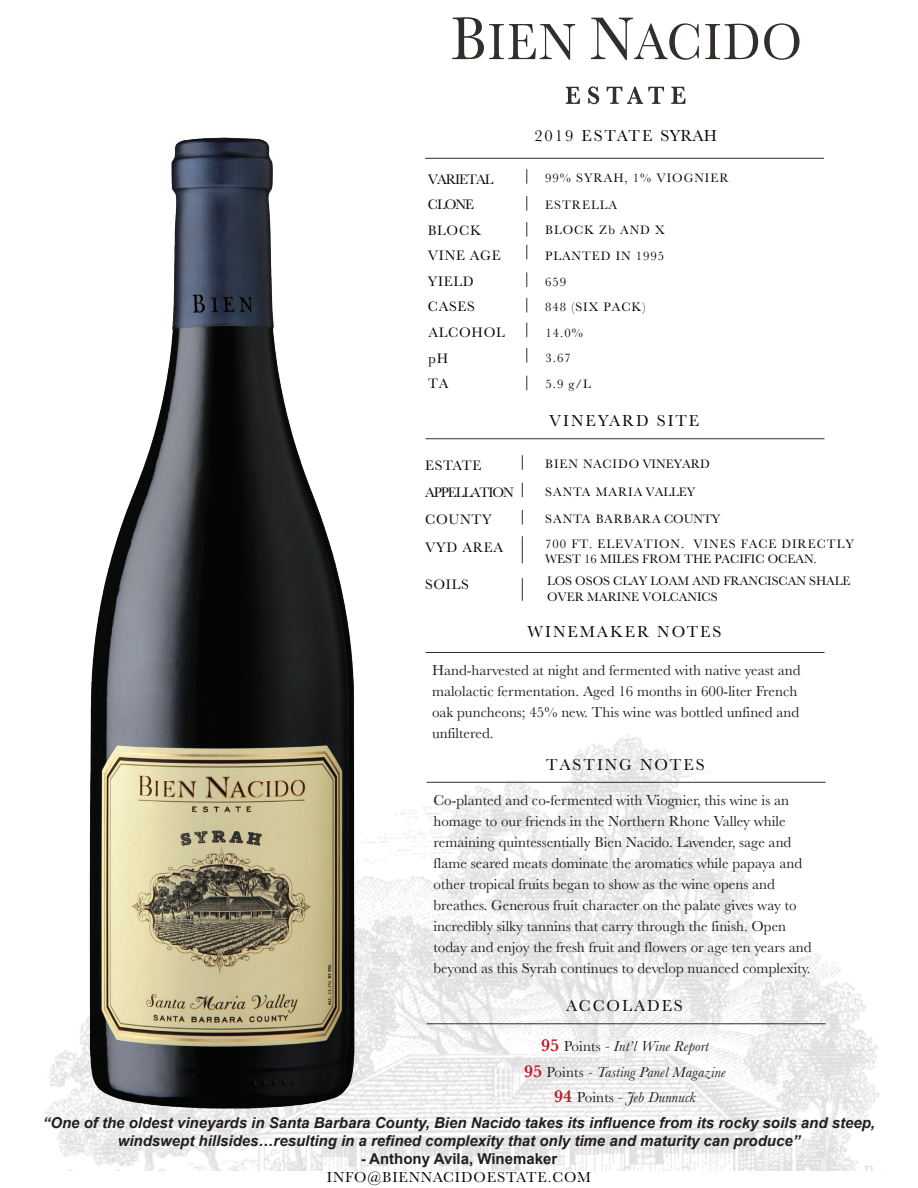
<style>
.page{position:relative;width:918px;height:1188px;background:#fff}
.page>*{position:absolute;margin:0;border:0;box-sizing:border-box;transform-origin:0 0}
.t1{font:16.5px "Baskerville";letter-spacing:.12em;color:#070807}
.t2{font:16.5px "Baskerville";letter-spacing:.12em;color:#0a0c0a}
.t3{font:16.5px "Baskerville";letter-spacing:.08em;color:#070807}
.t4{font:15px/21px "Baskerville";color:#231f20}
.t5{font:italic 700 15px/18px "Arial";color:#231f20;text-align:center}
.t6{font:italic 15px/25.5px "Baskerville";letter-spacing:.01em;color:#231f20;text-align:center}
.t7{font:15px "Baskerville";letter-spacing:.06em;color:#060705}
.t8{font:700 15px "Arial";color:#231f20}
.t9{font:14.25px "Baskerville";letter-spacing:-.07em;color:#070807}
.t10{font:14.25px/25.5px "Baskerville";letter-spacing:.05em;color:#060705}
.t11{font:14.25px "Baskerville";letter-spacing:.05em;color:#0a0c0a}
.t12{font:12.75px/15.3px "Baskerville";letter-spacing:.075em;color:#070807}
.t13{font:12.75px/25.5px "Baskerville";letter-spacing:.075em;color:#060705}
.t14{font:12.75px/15.3px "Baskerville";color:#070807}
.t15{font:12.75px "Baskerville";letter-spacing:.045em;color:#060705}
.t16{font:12.75px "Baskerville";letter-spacing:.075em;color:#0a0c0a}
.s1{font-weight:600;font-style:normal;font-size:18px;color:#be1f2e}
.s2{font-style:normal}
</style>
<div class="page">
<img style="left:44px;top:735px;width:836px;height:436px">
<svg style="left:522px;top:483px;width:1px;height:14px"></svg>
<svg style="left:522px;top:455px;width:1px;height:15px"></svg>
<svg style="left:522px;top:536px;width:1px;height:27px"></svg>
<svg style="left:522px;top:578px;width:1px;height:23px"></svg>
<svg style="left:522px;top:510px;width:1px;height:14px"></svg>
<svg style="left:527px;top:196px;width:1px;height:15px"></svg>
<svg style="left:527px;top:169px;width:1px;height:15px"></svg>
<svg style="left:527px;top:245px;width:1px;height:14px"></svg>
<svg style="left:527px;top:272px;width:1px;height:15px"></svg>
<svg style="left:527px;top:298px;width:1px;height:14px"></svg>
<svg style="left:527px;top:323px;width:1px;height:14px"></svg>
<svg style="left:527px;top:348px;width:1px;height:15px"></svg>
<svg style="left:527px;top:376px;width:1px;height:14px"></svg>
<svg style="left:527px;top:222px;width:1px;height:15px"></svg>
<hr style="left:425px;top:158px;width:399px;height:1px;background:#322e2c">
<hr style="left:426px;top:438px;width:398px;height:1px;background:#322e2c">
<hr style="left:426px;top:652px;width:398px;height:1px;background:#322e2c">
<hr style="left:427px;top:782px;width:399px;height:1px;background:#322e2c">
<hr style="left:427px;top:1024px;width:399px;height:1px;background:#322e2c">
<img style="left:83px;top:137px;width:278px;height:978px">
<svg style="left:566px;top:87px;width:14px;height:17px"></svg>
<svg style="left:588px;top:86px;width:11px;height:18px"></svg>
<svg style="left:607px;top:86px;width:57px;height:18px"></svg>
<svg style="left:671px;top:87px;width:15px;height:17px"></svg>
<svg style="left:705px;top:24px;width:53px;height:35px"></svg>
<svg style="left:764px;top:23px;width:36px;height:37px"></svg>
<svg style="left:591px;top:18px;width:108px;height:42px"></svg>
<svg style="left:452px;top:17px;width:123px;height:43px"></svg>
<p class="t3" style="left:534px;top:126px;width:184px">2019 ESTATE SYRAH</p>
<p class="t9" style="left:428px;top:170px;width:67px">VARIETAL</p>
<p class="t16" style="left:545px;top:170px;width:185px">99% SYRAH, 1% VIOGNIER</p>
<p class="t9" style="left:428px;top:196px;width:48px">CLONE</p>
<p class="t16" style="left:545px;top:197px;width:73px">ESTRELLA</p>
<p class="t11" style="left:428px;top:221px;width:55px">BLOCK</p>
<p class="t13" style="left:545px;top:218px;width:121px">BLOCK Zb AND X</p>
<p class="t9" style="left:428px;top:247px;width:75px">VINE AGE</p>
<p class="t13" style="left:545px;top:243px;width:120px">PLANTED IN 1995</p>
<p class="t10" style="left:428px;top:269px;width:47px">YIELD</p>
<p class="t13" style="left:545px;top:269px;width:23px">659</p>
<p class="t10" style="left:428px;top:294px;width:78px">CASES<br>ALCOHOL pH<br>TA</p>
<p class="t13" style="left:545px;top:294px;width:102px">848 (SIX PACK)<br>14.0%<br>3.67<br>5.9 g/L</p>
<p class="t1" style="left:549px;top:410px;width:152px">VINEYARD SITE</p>
<p class="t10" style="left:425px;top:453px;width:58px">ESTATE</p>
<p class="t15" style="left:545px;top:456px;width:166px">BIEN NACIDO VINEYARD</p>
<p class="t9" style="left:425px;top:483px;width:90px">APPELLATION</p>
<p class="t12" style="left:545px;top:484px;width:152px">SANTA MARIA VALLEY</p>
<p class="t9" style="left:425px;top:511px;width:68px">COUNTY</p>
<p class="t15" style="left:545px;top:511px;width:177px">SANTA BARBARA COUNTY</p>
<p class="t9" style="left:425px;top:539px;width:80px">VYD AREA</p>
<p class="t9" style="left:425px;top:575px;width:45px">SOILS</p>
<p class="t12" style="left:545px;top:536px;width:310px">700 FT. ELEVATION. VINES FACE DIRECTLY<br>WEST 16 MILES FROM THE PACIFIC OCEAN.</p>
<p class="t14" style="left:547px;top:574px;width:305px">LOS OSOS CLAY LOAM AND FRANCISCAN SHALE<br>OVER MARINE VOLCANICS</p>
<p class="t1" style="left:528px;top:621px;width:195px">WINEMAKER NOTES</p>
<p class="t4" style="left:432px;top:659px;width:370px">Hand-harvested at night and fermented with native yeast and malolactic fermentation. Aged 16 months in 600-liter French oak puncheons; 45% new. This wine was bottled unfined and unfiltered.</p>
<p class="t2" style="left:546px;top:754px;width:160px">TASTING NOTES</p>
<p class="t4" style="left:434px;top:790px;width:380px">Co-planted and co-fermented with Viognier, this wine is an homage to our friends in the Northern Rhone Valley while remaining quintessentially Bien Nacido. Lavender, sage and flame seared meats dominate the aromatics while papaya and other tropical fruits began to show as the wine opens and breathes. Generous fruit character on the palate gives way to incredibly silky tannins that carry through the finish. Open today and enjoy the fresh fruit and flowers or age ten years and beyond as this Syrah continues to develop nuanced complexity.</p>
<p class="t2" style="left:566px;top:995px;width:118px">ACCOLADES</p>
<p class="t6" style="left:524px;top:1034px;width:203px"><span class="s1">95</span> <span class="s2">Points</span> - Int’l Wine Report<br><span class="s1">95</span> <span class="s2">Points</span> - Tasting Panel Magazine<br><span class="s1">94</span> <span class="s2">Points</span> - Jeb Dunnuck</p>
<p class="t5" style="left:43px;top:1114px;width:834px">“One of the oldest vineyards in Santa Barbara County, Bien Nacido takes its influence from its rocky soils and steep, windswept hillsides…resulting in a refined complexity that only time and maturity can produce”</p>
<p class="t8" style="left:361px;top:1148px;width:198px">- Anthony Avila, Winemaker</p>
<p class="t7" style="left:327px;top:1168px;width:266px">INFO@BIENNACIDOESTATE.COM</p>
</div>
